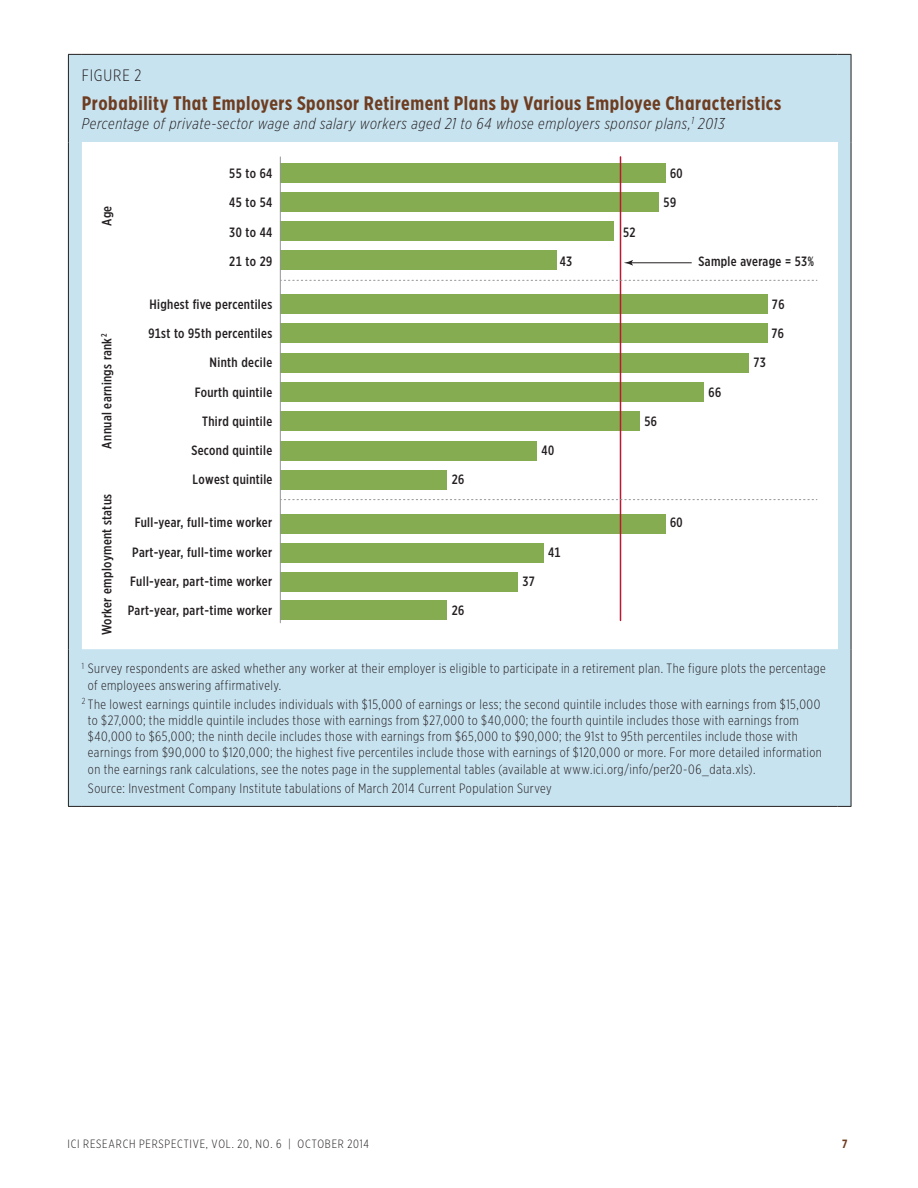
<style>
.page{position:relative;width:918px;height:1188px;background:#fff}
.page>*{position:absolute;margin:0;border:0;box-sizing:border-box;transform-origin:0 0}
.t1{font:700 19.5px "Gotham X Narrow";letter-spacing:.025em;color:#6e3d21}
.t2{font:300 16.5px "Gotham X Narrow";letter-spacing:.05em;color:#231f20}
.t3{font:italic 300 15.75px "Gotham X Narrow";letter-spacing:.04em;color:#231f20}
.t4{font:300 13.5px/16.2px "Gotham X Narrow";letter-spacing:.03em;color:#231f20}
.t5{font:500 13.5px "Gotham X Narrow";letter-spacing:.025em;color:#231f20}
.t6{font:300 12px "Gotham X Narrow";letter-spacing:.065em;color:#231f20}
.t7{font:700 12px "Gotham X Narrow";color:#6e3d21}
</style>
<div class="page">
<div style="left:69px;top:55px;width:782px;height:751px;background:#c8e3f0"></div>
<div style="left:82px;top:143px;width:756px;height:506px;background:#fff"></div>
<svg style="left:68px;top:54px;width:14px;height:1px"></svg>
<hr style="left:68px;top:55px;width:1px;height:88px;background:#231f20">
<hr style="left:82px;top:54px;width:756px;height:1px;background:#231f20">
<svg style="left:838px;top:54px;width:13px;height:1px"></svg>
<hr style="left:851px;top:55px;width:1px;height:88px;background:#231f20">
<hr style="left:68px;top:143px;width:1px;height:506px;background:#231f20">
<hr style="left:851px;top:143px;width:1px;height:506px;background:#231f20">
<hr style="left:68px;top:649px;width:1px;height:157px;background:#231f20">
<hr style="left:851px;top:649px;width:1px;height:157px;background:#231f20">
<svg style="left:68px;top:806px;width:14px;height:1px"></svg>
<hr style="left:82px;top:806px;width:756px;height:1px;background:#231f20">
<svg style="left:838px;top:806px;width:13px;height:1px"></svg>
<div style="left:280px;top:164px;width:386px;height:19px;background:#86ac51"></div>
<div style="left:280px;top:193px;width:379px;height:19px;background:#86ac51"></div>
<div style="left:280px;top:221px;width:334px;height:20px;background:#86ac51"></div>
<div style="left:280px;top:250px;width:276px;height:20px;background:#86ac51"></div>
<div style="left:280px;top:294px;width:488px;height:20px;background:#86ac51"></div>
<div style="left:280px;top:323px;width:488px;height:20px;background:#86ac51"></div>
<div style="left:280px;top:353px;width:469px;height:19px;background:#86ac51"></div>
<div style="left:280px;top:382px;width:424px;height:20px;background:#86ac51"></div>
<div style="left:280px;top:411px;width:360px;height:20px;background:#86ac51"></div>
<div style="left:280px;top:441px;width:257px;height:19px;background:#86ac51"></div>
<div style="left:280px;top:470px;width:167px;height:20px;background:#86ac51"></div>
<div style="left:280px;top:514px;width:386px;height:20px;background:#86ac51"></div>
<div style="left:280px;top:543px;width:264px;height:20px;background:#86ac51"></div>
<div style="left:280px;top:572px;width:238px;height:19px;background:#86ac51"></div>
<div style="left:280px;top:601px;width:167px;height:19px;background:#86ac51"></div>
<hr style="left:620px;top:157px;width:1px;height:463px;background:#bd1832">
<svg style="left:281px;top:280px;width:536px;height:1px"></svg>
<svg style="left:281px;top:499px;width:536px;height:1px"></svg>
<hr style="left:630px;top:262px;width:62px;height:1px;background:#231f20">
<svg style="left:624px;top:260px;width:9px;height:6px"></svg>
<hr style="left:280px;top:157px;width:1px;height:466px;background:#939598">
<p class="t2" style="left:82px;top:66px;width:61px">FIGURE 2</p>
<h1 class="t1" style="left:82px;top:91px;width:701px">Probability That Employers Sponsor Retirement Plans by Various Employee Characteristics</h1>
<p class="t3" style="left:82px;top:114px;width:644px">Percentage of private-sector wage and salary workers aged 21 to 64 whose employers sponsor plans,<sup>1</sup> 2013</p>
<p class="t5" style="left:98px;top:226px;width:22px;rotate:-90deg">Age</p>
<p class="t5" style="left:98px;top:449px;width:116px;rotate:-90deg">Annual earnings rank<sup>2</sup></p>
<p class="t5" style="left:229px;top:165px;width:44px">55 to 64</p>
<p class="t5" style="left:229px;top:194px;width:44px">45 to 54</p>
<p class="t5" style="left:229px;top:224px;width:44px">30 to 44</p>
<p class="t5" style="left:229px;top:253px;width:44px">21 to 29</p>
<p class="t5" style="left:150px;top:296px;width:124px">Highest five percentiles</p>
<p class="t5" style="left:148px;top:325px;width:125px">91st to 95th percentiles</p>
<p class="t5" style="left:210px;top:354px;width:64px">Ninth decile</p>
<p class="t5" style="left:195px;top:384px;width:79px">Fourth quintile</p>
<p class="t5" style="left:202px;top:413px;width:72px">Third quintile</p>
<p class="t5" style="left:191px;top:442px;width:82px">Second quintile</p>
<p class="t5" style="left:193px;top:471px;width:81px">Lowest quintile</p>
<p class="t5" style="left:452px;top:471px;width:14px">26</p>
<p class="t5" style="left:560px;top:253px;width:14px">43</p>
<p class="t5" style="left:542px;top:442px;width:14px">40</p>
<p class="t5" style="left:623px;top:224px;width:14px">52</p>
<p class="t5" style="left:670px;top:165px;width:14px">60</p>
<p class="t5" style="left:664px;top:194px;width:14px">59</p>
<p class="t5" style="left:644px;top:413px;width:14px">56</p>
<p class="t5" style="left:698px;top:253px;width:117px">Sample average = 53%</p>
<p class="t5" style="left:772px;top:296px;width:14px">76</p>
<p class="t5" style="left:771px;top:325px;width:14px">76</p>
<p class="t5" style="left:709px;top:384px;width:14px">66</p>
<p class="t5" style="left:754px;top:354px;width:14px">73</p>
<p class="t5" style="left:98px;top:635px;width:143px;rotate:-90deg">Worker employment status</p>
<p class="t4" style="left:88px;top:660px;width:740px;text-indent:-6px"><sup>1</sup> Survey respondents are asked whether any worker at their employer is eligible to participate in a retirement plan. The figure plots the percentage of employees answering affirmatively.</p>
<p class="t4" style="left:88px;top:696px;width:735px;text-indent:-6px"><sup>2</sup> The lowest earnings quintile includes individuals with $15,000 of earnings or less; the second quintile includes those with earnings from $15,000 to $27,000; the middle quintile includes those with earnings from $27,000 to $40,000; the fourth quintile includes those with earnings from $40,000 to $65,000; the ninth decile includes those with earnings from $65,000 to $90,000; the 91st to 95th percentiles include those with earnings from $90,000 to $120,000; the highest five percentiles include those with earnings of $120,000 or more. For more detailed information on the earnings rank calculations, see the notes page in the supplemental tables (available at www.ici.org/info/per20-06_data.xls).</p>
<p class="t4" style="left:88px;top:780px;width:465px">Source: Investment Company Institute tabulations of March 2014 Current Population Survey</p>
<p class="t5" style="left:135px;top:514px;width:139px">Full-year, full-time worker</p>
<p class="t5" style="left:670px;top:514px;width:14px">60</p>
<p class="t5" style="left:132px;top:544px;width:141px">Part-year, full-time worker</p>
<p class="t5" style="left:548px;top:544px;width:14px">41</p>
<p class="t5" style="left:130px;top:573px;width:143px">Full-year, part-time worker</p>
<p class="t5" style="left:522px;top:573px;width:14px">37</p>
<p class="t5" style="left:128px;top:602px;width:146px">Part-year, part-time worker</p>
<p class="t5" style="left:452px;top:602px;width:14px">26</p>
<p class="t6" style="left:68px;top:1136px;width:303px">ICI RESEARCH PERSPECTIVE, VOL. 20, NO. 6 | OCTOBER 2014</p>
<p class="t7" style="left:842px;top:1136px;width:7px">7</p>
</div>
